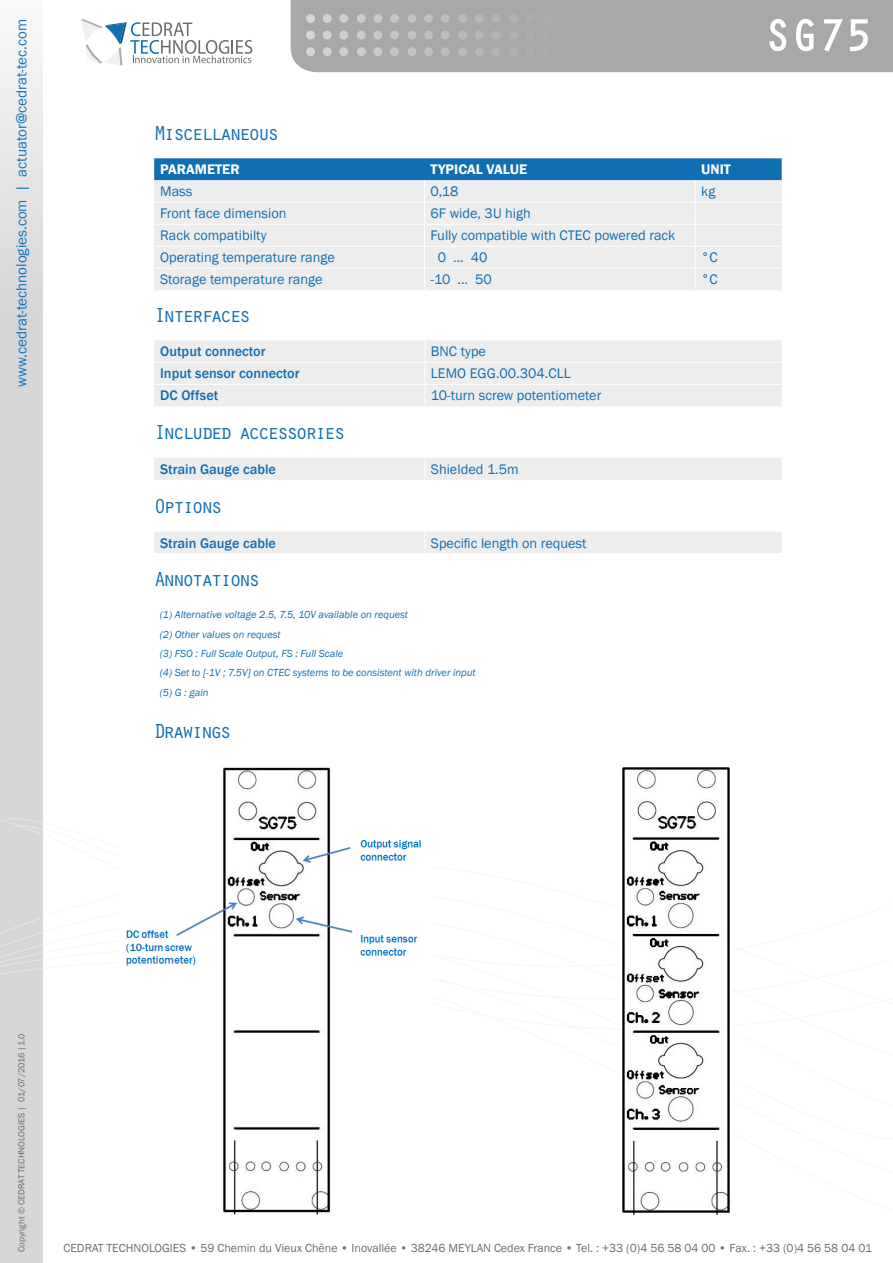
<style>
.page{position:relative;width:893px;height:1263px;background:#fff}
.page>*{position:absolute;margin:0;border:0;box-sizing:border-box;transform-origin:0 0}
.Titre_fiche{font:45px "Orator Std";color:#fff}
.Titre_de_partie{font:21px "Orator Std";letter-spacing:-.15em;color:#106fb2}
.t1{font:15px "Franklin Gothic";color:#1074bc}
.Texte_tableau_par_dé{font:14.25px "Franklin Gothic";color:#106fb2}
.Texte_-_Colonne_gauc{font:14.25px "Franklin Gothic";color:#106fb2}
.Texte_-_Sous-titre{font:500 14.25px "Franklin Gothic";color:#106fb2}
.Texte_-_Header{font:600 14.25px "Franklin Gothic";color:#fff}
.t2{font:12px "Franklin Gothic";color:#6c6d70}
.Annotations{font:italic 10.5px "Franklin Gothic";color:#106fb2}
.Copyright{font:9px "Franklin Gothic";color:#6c6d70}
</style>
<div class="page">
<svg style="left:81px;top:19px;width:171px;height:47px"></svg>
<svg style="left:0;top:42px;width:43px;height:1221px;background:#dadbdc"></svg>
<svg style="left:0;top:1129px;width:730px;height:91px"></svg>
<div style="left:0;top:1078px;width:43px;height:51px;background:#d5d6d8"></div>
<svg style="left:0;top:1056px;width:43px;height:22px"></svg>
<div style="left:0;top:804px;width:43px;height:252px;background:#d5d6d8"></div>
<svg style="left:154px;top:158px;width:628px;height:132px;background:#c9d8e4"></svg>
<div style="left:154px;top:341px;width:628px;height:65px;background:#ededee"></div>
<div style="left:154px;top:458px;width:628px;height:22px;background:#ededee"></div>
<div style="left:154px;top:532px;width:628px;height:21px;background:#ededee"></div>
<svg style="left:291px;top:0;width:602px;height:72px;background:#aaacac"></svg>
<img style="left:120px;top:767px;width:313px;height:447px">
<img style="left:620px;top:767px;width:111px;height:447px">
<h3 class="t1" style="left:12px;top:387px;width:370px;rotate:-90deg">www.cedrat-technologies.com | actuator@cedrat-tec.com</h3>
<p class="Titre_de_partie" style="left:154px;top:118px;width:127px">Miscellaneous</p>
<p class="Texte_-_Header" style="left:160px;top:161px;width:81px">PARAMETER</p>
<p class="Texte_-_Header" style="left:430px;top:161px;width:98px">TYPICAL VALUE</p>
<p class="Texte_-_Header" style="left:701px;top:161px;width:31px">UNIT</p>
<p class="Texte_-_Colonne_gauc" style="left:160px;top:183px;width:34px">Mass</p>
<p class="Texte_tableau_par_dé" style="left:430px;top:183px;width:29px">0,18</p>
<p class="Texte_tableau_par_dé" style="left:701px;top:183px;width:16px">kg</p>
<p class="Texte_-_Colonne_gauc" style="left:160px;top:205px;width:128px">Front face dimension</p>
<p class="Texte_tableau_par_dé" style="left:430px;top:205px;width:102px">6F wide, 3U high</p>
<p class="Texte_-_Colonne_gauc" style="left:160px;top:227px;width:108px">Rack compatibilty</p>
<p class="Texte_tableau_par_dé" style="left:430px;top:227px;width:246px">Fully compatible with CTEC powered rack</p>
<p class="Texte_-_Colonne_gauc" style="left:160px;top:249px;width:176px">Operating temperature range</p>
<p class="Texte_tableau_par_dé" style="left:438px;top:249px;width:51px">0 ... 40</p>
<p class="Texte_tableau_par_dé" style="left:701px;top:249px;width:18px">°C</p>
<p class="Texte_-_Colonne_gauc" style="left:160px;top:271px;width:164px">Storage temperature range</p>
<p class="Texte_tableau_par_dé" style="left:430px;top:271px;width:63px">-10 ... 50</p>
<p class="Texte_tableau_par_dé" style="left:701px;top:271px;width:18px">°C</p>
<p class="Titre_de_partie" style="left:154px;top:300px;width:99px">Interfaces</p>
<p class="Texte_-_Sous-titre" style="left:160px;top:343px;width:107px">Output connector</p>
<p class="Texte_tableau_par_dé" style="left:431px;top:343px;width:57px">BNC type</p>
<p class="Texte_-_Sous-titre" style="left:160px;top:365px;width:141px">Input sensor connector</p>
<p class="Texte_tableau_par_dé" style="left:431px;top:365px;width:141px">LEMO EGG.00.304.CLL</p>
<p class="Texte_-_Sous-titre" style="left:160px;top:387px;width:60px">DC Offset</p>
<p class="Texte_tableau_par_dé" style="left:431px;top:387px;width:172px">10-turn screw potentiometer</p>
<p class="Titre_de_partie" style="left:154px;top:417px;width:194px">Included accessories</p>
<p class="Texte_-_Sous-titre" style="left:160px;top:460px;width:117px">Strain Gauge cable</p>
<p class="Texte_tableau_par_dé" style="left:431px;top:460px;width:89px">Shielded 1.5m</p>
<p class="Titre_de_partie" style="left:154px;top:491px;width:71px">Options</p>
<p class="Texte_-_Sous-titre" style="left:160px;top:534px;width:117px">Strain Gauge cable</p>
<p class="Texte_tableau_par_dé" style="left:431px;top:534px;width:157px">Specific length on request</p>
<p class="Titre_de_partie" style="left:154px;top:564px;width:109px">Annotations</p>
<p class="Annotations" style="left:160px;top:608px;width:250px">(1) Alternative voltage 2.5, 7.5, 10V available on request</p>
<p class="Annotations" style="left:160px;top:628px;width:122px">(2) Other values on request</p>
<p class="Annotations" style="left:160px;top:647px;width:185px">(3) FSO : Full Scale Output, FS : Full Scale</p>
<p class="Annotations" style="left:160px;top:666px;width:317px">(4) Set to [-1V ; 7.5V] on CTEC systems to be consistent with driver input</p>
<p class="Annotations" style="left:160px;top:686px;width:50px">(5) G : gain</p>
<p class="Titre_de_partie" style="left:153px;top:716px;width:80px">Drawings</p>
<p class="Titre_fiche" style="left:764px;top:3px;width:109px">SG75</p>
<p class="Copyright" style="left:16px;top:1252px;width:220px;rotate:-90deg">Copyright © CEDRAT TECHNOLOGIES | 01/07/2016 |1.0</p>
<p class="t2" style="left:63px;top:1240px;width:810px">CEDRAT TECHNOLOGIES • 59 Chemin du Vieux Chêne • Inovallée • 38246 MEYLAN Cedex France • Tel. : +33 (0)4 56 58 04 00 • Fax. : +33 (0)4 56 58 04 01</p>
</div>
